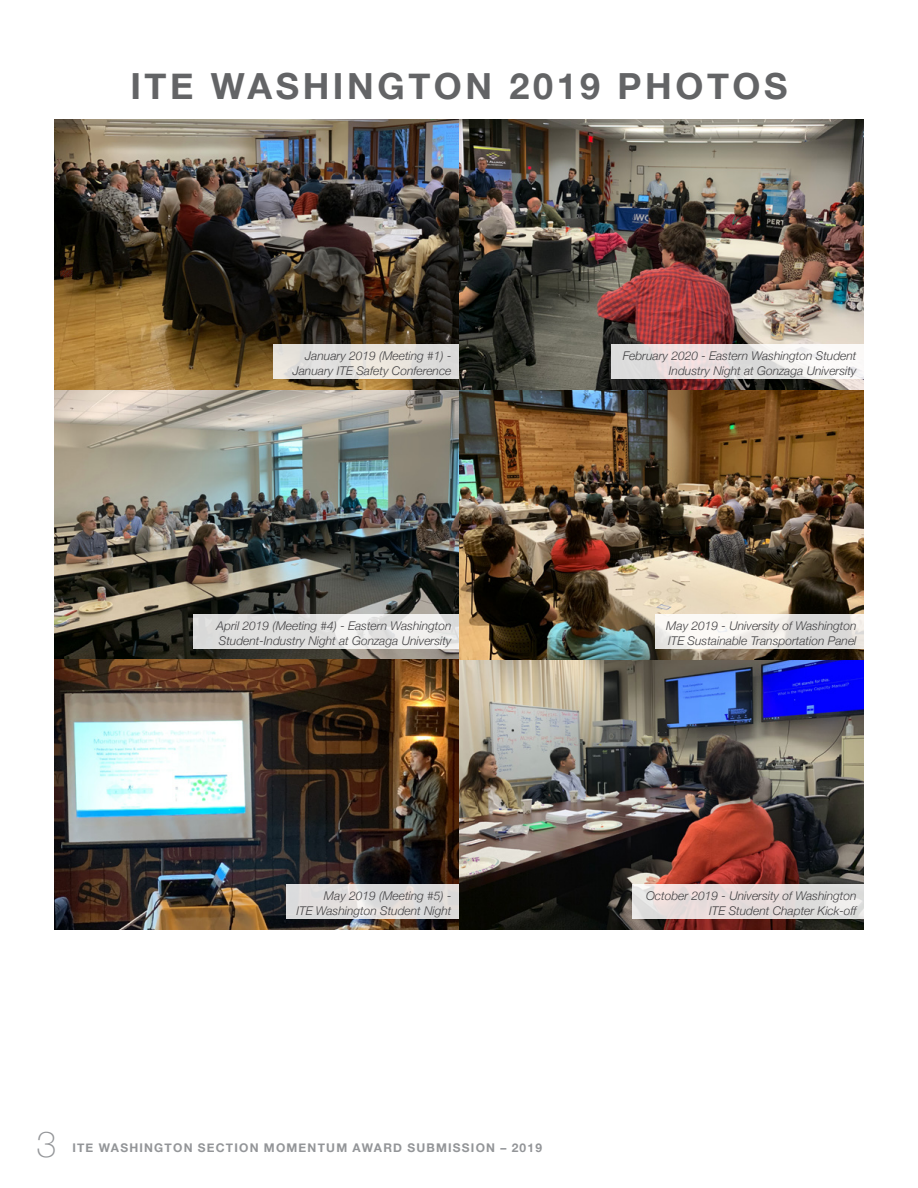
<style>
.page{position:relative;width:918px;height:1188px;background:#fff}
.page>*{position:absolute;margin:0;border:0;box-sizing:border-box;transform-origin:0 0}
.t1{font:700 36px "Helvetica Neue";letter-spacing:.1em;color:#636466}
.t2{font:100 36px "Helvetica Neue";color:#939598}
.t3{font:italic 300 12px/15px "Helvetica Neue";color:#414042;text-align:right}
.t4{font:700 12px "Helvetica Neue";letter-spacing:.1em;color:#939598}
</style>
<div class="page">
<img style="left:54px;top:120px;width:810px;height:810px">
<svg style="left:633px;top:885px;width:231px;height:34px;background:#e5dedd"></svg>
<div style="left:273px;top:345px;width:186px;height:34px;background:linear-gradient(to right,#e6e3de,#e0dedb)"></div>
<svg style="left:611px;top:345px;width:253px;height:34px"></svg>
<svg style="left:656px;top:615px;width:208px;height:34px"></svg>
<svg style="left:194px;top:615px;width:265px;height:34px;fill:#e0e0df"></svg>
<svg style="left:286px;top:885px;width:173px;height:34px;background:#dfdddc"></svg>
<h1 class="t1" style="left:130px;top:58px;width:659px">ITE WASHINGTON 2019 PHOTOS</h1>
<p class="t3" style="left:293px;top:347px;width:160px">January 2019 (Meeting #1) -<br>January ITE Safety Conference</p>
<p class="t3" style="left:623px;top:347px;width:235px">February 2020 - Eastern Washington Student<br>Industry Night at Gonzaga University</p>
<p class="t3" style="left:217px;top:617px;width:236px;text-align:left">April 2019 (Meeting #4) - Eastern Washington<br>Student-Industry Night at Gonzaga University</p>
<p class="t3" style="left:296px;top:887px;width:157px">May 2019 (Meeting #5) -<br>ITE Washington Student Night</p>
<h1 class="t2" style="left:36px;top:1117px;width:22px">3</h1>
<p class="t4" style="left:72px;top:1138px;width:471px">ITE WASHINGTON SECTION MOMENTUM AWARD SUBMISSION – 2019</p>
<p class="t3" style="left:666px;top:617px;width:192px;text-align:left">May 2019 - University of Washington<br>ITE Sustainable Transportation Panel</p>
<p class="t3" style="left:646px;top:887px;width:213px">October 2019 - University of Washington<br>ITE Student Chapter Kick-off</p>
</div>
